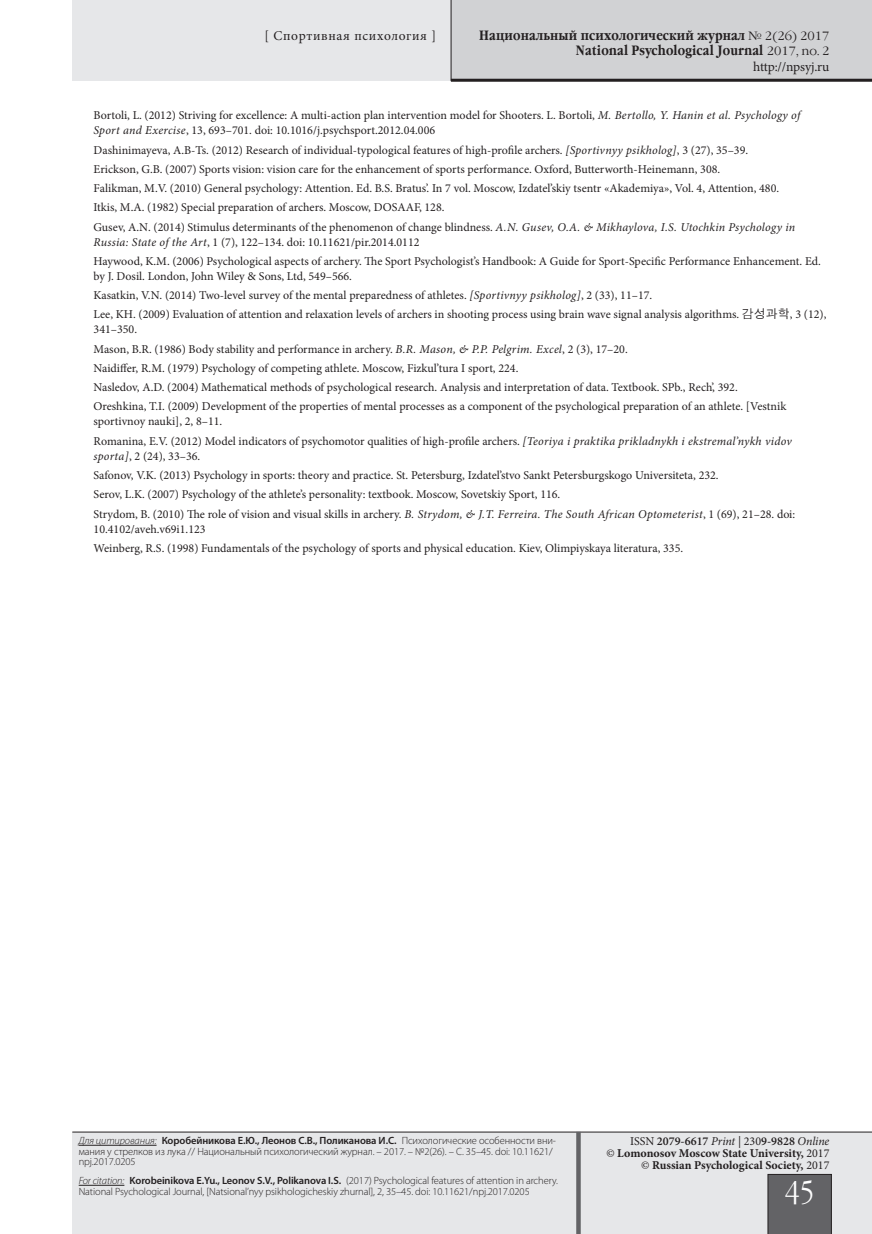
<style>
.page{position:relative;width:872px;height:1234px;background:#fff}
.page>*{position:absolute;margin:0;border:0;box-sizing:border-box;transform-origin:0 0}
.t1{font:30px "Garamond Narrow C";color:#fff}
.t2{font:700 13.5px/15px "Garamond Narrow C";letter-spacing:.01em;color:#231f20;text-align:right}
.t3{font:13.5px "Minion Pro";letter-spacing:.045em;color:#231f20}
.t4{font:13.5px "Minion Pro";letter-spacing:-.015em;color:#231f20}
.Reference{font:12px/15px "Minion Pro";color:#231f20}
.t5{font:700 12px/12px "Minion Pro";color:#231f20;text-align:right}
.t6{font:300 10.5px/10.5px "Myriad Pro";letter-spacing:-.01em;color:#231f20}
.s1{font-family:"Garamond C";font-weight:400;font-size:12px}
.s2{font-style:italic}
.s3{font-family:"Apple Gothic"}
.s4{font-weight:600}
.s5{font-weight:400}
.s6{font-weight:400;font-style:italic}
</style>
<div class="page">
<div style="left:72px;top:0;width:800px;height:81px;background:#e6e7e9"></div>
<div style="left:451px;top:0;width:421px;height:81px;background:#d1d2d4"></div>
<div style="left:72px;top:1132px;width:800px;height:101px;background:#e6e7e9"></div>
<hr style="left:72px;top:1131px;width:800px;height:1px;background:#231f20">
<div style="left:767px;top:1173px;width:64px;height:60px;background:#636366"></div>
<hr style="left:451px;top:79px;width:421px;height:3px;background:#231f20">
<div style="left:576px;top:1131px;width:5px;height:102px;background:#636366"></div>
<hr style="left:451px;top:0;width:1px;height:81px;background:#231f20">
<hr style="left:79px;top:1144px;width:78px;height:1px;background:#231f20">
<hr style="left:79px;top:1184px;width:45px;height:1px;background:#231f20">
<p class="t3" style="left:264px;top:26px;width:173px">[ Спортивная психология ]</p>
<p class="t2" style="left:479px;top:28px;width:352px">Национальный психологический журнал <span class="s1">№ 2(26) 2017<br></span>National Psychological Journal <span class="s1">2017, no. 2</span></p>
<p class="t4" style="left:753px;top:57px;width:78px">http://npsyj.ru</p>
<p class="Reference" style="left:94px;top:108px;width:708px">Bortoli, L. (2012) Striving for excellence: A multi-action plan intervention model for Shooters. L. Bortoli, <span class="s2">M. Bertollo, Y. Hanin et al. Psychology of<br>Sport and Exercise</span>, 13, 693–701. doi: 10.1016/j.psychsport.2012.04.006</p>
<p class="Reference" style="left:94px;top:142px;width:656px">Dashinimayeva, A.B-Ts. (2012) Research of individual-typological features of high-profile archers. <span class="s2">[Sportivnyy psikholog]</span>, 3 (27), 35–39.</p>
<p class="Reference" style="left:94px;top:161px;width:628px">Erickson, G.B. (2007) Sports vision: vision care for the enhancement of sports performance. Oxford, Butterworth-Heinemann, 308.</p>
<p class="Reference" style="left:94px;top:181px;width:687px">Falikman, M.V. (2010) General psychology: Attention. Ed. B.S. Bratus’. In 7 vol. Moscow, Izdatel’skiy tsentr «Akademiya», Vol. 4, Attention, 480.</p>
<p class="Reference" style="left:94px;top:200px;width:352px">Itkis, M.A. (1982) Special preparation of archers. Moscow, DOSAAF, 128.</p>
<p class="Reference" style="left:94px;top:219px;width:703px">Gusev, A.N. (2014) Stimulus determinants of the phenomenon of change blindness. <span class="s2">A.N. Gusev, O.A. &amp; Mikhaylova, I.S. Utochkin Psychology in<br>Russia: State of the Art</span>, 1 (7), 122–134. doi: 10.11621/pir.2014.0112</p>
<p class="Reference" style="left:94px;top:253px;width:729px">Haywood, K.M. (2006) Psychological aspects of archery. The Sport Psychologist’s Handbook: A Guide for Sport-Specific Performance Enhancement. Ed. by J. Dosil. London, John Wiley &amp; Sons, Ltd, 549–566.</p>
<p class="Reference" style="left:94px;top:288px;width:560px">Kasatkin, V.N. (2014) Two-level survey of the mental preparedness of athletes. <span class="s2">[Sportivnyy psikholog]</span>, 2 (33), 11–17.</p>
<p class="Reference" style="left:94px;top:307px;width:734px">Lee, KH. (2009) Evaluation of attention and relaxation levels of archers in shooting process using brain wave signal analysis algorithms. <span class="s3">감성과학</span>, 3 (12),<br>341–350.</p>
<p class="Reference" style="left:94px;top:341px;width:535px">Mason, B.R. (1986) Body stability and performance in archery. <span class="s2">B.R. Mason, &amp; P.P. Pelgrim. Excel</span>, 2 (3), 17–20.</p>
<p class="Reference" style="left:94px;top:360px;width:426px">Naidiffer, R.M. (1979) Psychology of competing athlete. Moscow, Fizkul’tura I sport, 224.</p>
<p class="Reference" style="left:94px;top:380px;width:645px">Nasledov, A.D. (2004) Mathematical methods of psychological research. Analysis and interpretation of data. Textbook. SPb., Rech’, 392.</p>
<p class="Reference" style="left:94px;top:399px;width:694px">Oreshkina, T.I. (2009) Development of the properties of mental processes as a component of the psychological preparation of an athlete. [Vestnik sportivnoy nauki], 2, 8–11.</p>
<p class="Reference" style="left:94px;top:433px;width:699px">Romanina, E.V. (2012) Model indicators of psychomotor qualities of high-profile archers. <span class="s2">[Teoriya i praktika prikladnykh i ekstremal’nykh vidov sporta]</span>, 2 (24), 33–36.</p>
<p class="Reference" style="left:94px;top:467px;width:626px">Safonov, V.K. (2013) Psychology in sports: theory and practice. St. Petersburg, Izdatel’stvo Sankt Petersburgskogo Universiteta, 232.</p>
<p class="Reference" style="left:94px;top:487px;width:468px">Serov, L.K. (2007) Psychology of the athlete’s personality: textbook. Moscow, Sovetskiy Sport, 116.</p>
<p class="Reference" style="left:94px;top:506px;width:703px">Strydom, B. (2010) The role of vision and visual skills in archery. <span class="s2">B. Strydom, &amp; J.T. Ferreira. The South African Optometerist</span>, 1 (69), 21–28. doi:<br>10.4102/aveh.v69i1.123</p>
<p class="Reference" style="left:94px;top:540px;width:591px">Weinberg, R.S. (1998) Fundamentals of the psychology of sports and physical education. Kiev, Olimpiyskaya literatura, 335.</p>
<p class="t6" style="left:79px;top:1134px;width:479px"><span class="s2">Для цитирования:</span> <span class="s4">Коробейникова Е.Ю., Леонов С.В., Поликанова И.С.</span> Психологические особенности вни&shy;мания у стрелков из лука // Национальный психологический журнал. – 2017. – №2(26). – С. 35–45. doi: 10.11621/ npj.2017.0205</p>
<p class="t6" style="left:79px;top:1174px;width:481px"><span class="s2">For citation:</span> <span class="s4">Korobeinikova E.Yu., Leonov S.V., Polikanova I.S.</span> (2017) Psychological features of attention in archery.<br>National Psychological Journal, [Natsional’nyy psikhologicheskiy zhurnal], 2, 35–45. doi: 10.11621/npj.2017.0205</p>
<p class="t5" style="left:606px;top:1134px;width:225px"><span class="s5">ISSN</span> <span class="s4">2079-6617</span> <span class="s6">Print</span> <span class="s5">| 230</span><span class="s4">9-9828</span> <span class="s6">Online<br>©</span> Lomonosov Moscow State University, <span class="s5">2017 ©</span> Russian Psychological Society, <span class="s5">2017</span></p>
<h1 class="t1" style="left:785px;top:1175px;width:31px">45</h1>
</div>
